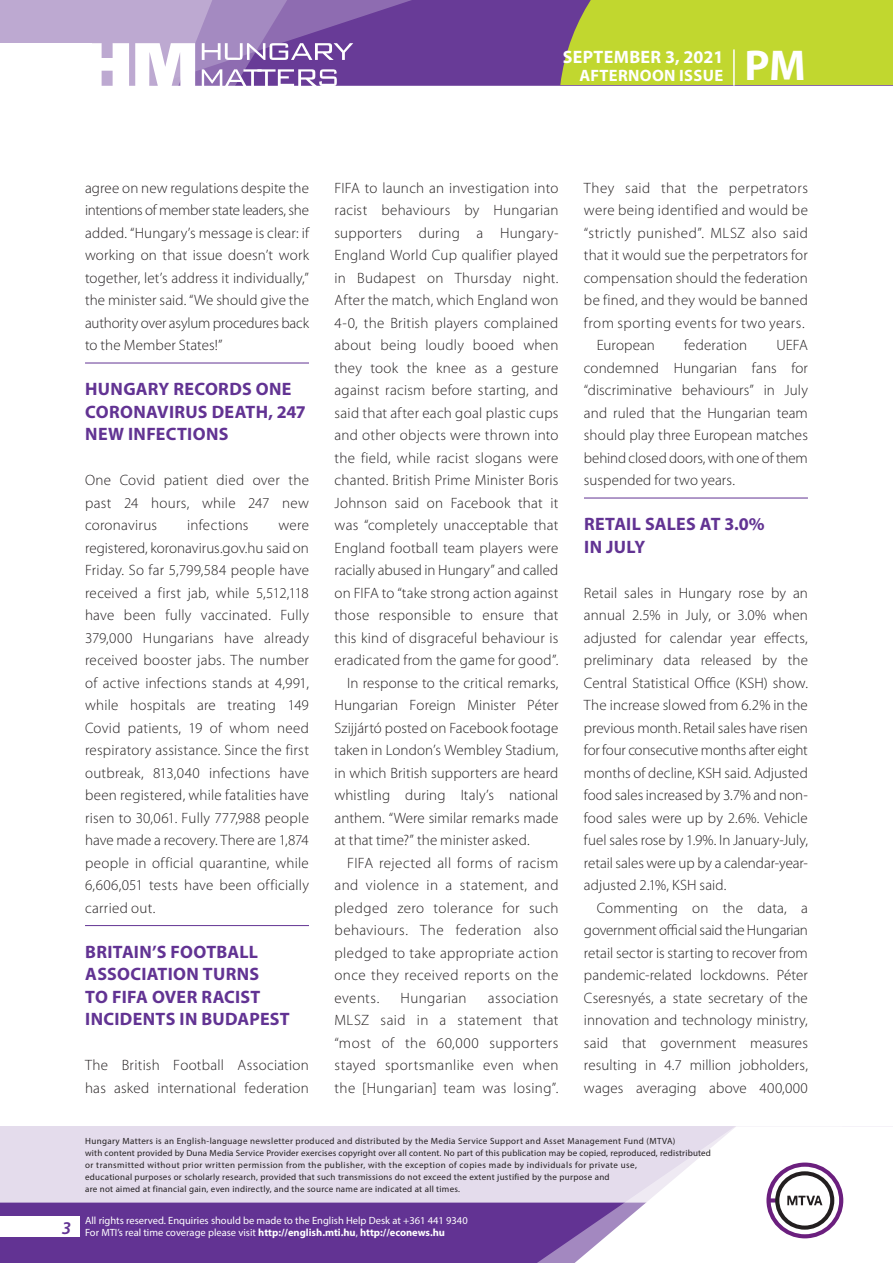
<style>
.page{position:relative;width:893px;height:1263px;background:#fff}
.page>*{position:absolute;margin:0;border:0;box-sizing:border-box;transform-origin:0 0}
.t1{font:700 43.35px "Myriad Pro";color:#fff}
._01_cimsor{font:700 18px/22.5px "Myriad Pro";letter-spacing:.015em;color:#623393}
.t2{font:700 18px "Myriad Pro";letter-spacing:.02em;color:#fff}
.t3{font:italic 600 18px "Myriad Pro";color:#623393}
.t4{font:700 16.5px "Myriad Pro";letter-spacing:.02em;color:#fff}
._03_kenyer_szöveg-1{font:300 15px/22.5px "Myriad Pro";letter-spacing:.015em;color:#231f20;text-align:justify}
._03_kenyer_szöveg-2{font:300 15px/22.5px "Myriad Pro";letter-spacing:.015em;color:#231f20;text-align:justify}
.t5{font:10.5px/12px "Myriad Pro";color:#fff}
.t6{font:9px/12px "Myriad Pro";letter-spacing:.03em;color:#231f20}
.s1{font-weight:700}
</style>
<div class="page">
<div style="left:0;top:1126px;width:893px;height:137px;background:#e4dcec"></div>
<div style="left:0;top:1202px;width:506px;height:61px;background:#623393"></div>
<svg style="left:506px;top:1202px;width:69px;height:61px;background:#6b3e99"></svg>
<svg style="left:575px;top:1126px;width:318px;height:137px"></svg>
<div style="left:0;top:1216px;width:79px;height:20px;background:#fff"></div>
<div style="left:0;top:0;width:893px;height:85px;background:#683b97"></div>
<div style="left:560px;top:0;width:333px;height:85px;background:#c1d72f"></div>
<hr style="left:733px;top:49px;width:2px;height:37px;background:#fff">
<svg style="left:0;top:0;width:479px;height:86px"></svg>
<hr style="left:85px;top:363px;width:224px;height:1px;background:#623393">
<hr style="left:85px;top:925px;width:224px;height:1px;background:#623393">
<hr style="left:584px;top:498px;width:224px;height:1px;background:#623393">
<p class="t2" style="left:563px;top:45px;width:162px">September 3, 2021</p>
<p class="t4" style="left:579px;top:65px;width:144px">AFTERNOON ISSUE</p>
<h1 class="t1" style="left:745px;top:37px;width:63px">PM</h1>
<p class="_03_kenyer_szöveg-2" style="left:85px;top:176px;width:225px">agree on new regulations despite the intentions of member state leaders, she added. “Hungary’s message is clear: if working on that issue doesn’t work together, let’s address it individually,” the minister said. “We should give the authority over asylum procedures back to the Member States!”</p>
<p class="_01_cimsor" style="left:85px;top:377px;width:222px">HUNGARY RECORDS ONE<br>CORONAVIRUS DEATH, 247<br>NEW INFECTIONS</p>
<p class="_03_kenyer_szöveg-1" style="left:85px;top:469px;width:225px">One Covid patient died over the past 24 hours, while 247 new coronavirus</p>
<p class="_03_kenyer_szöveg-1" style="left:187px;top:514px;width:63px">infections</p>
<p class="_03_kenyer_szöveg-1" style="left:85px;top:514px;width:225px;text-indent:193px">were registered, koronavirus.gov.hu said on Friday. So far 5,799,584 people have received a first jab, while 5,512,118 have been fully vaccinated. Fully 379,000 Hungarians have already received booster jabs. The number of active infections stands at 4,991, while hospitals are treating 149<br>Covid patients, 19 of whom need respiratory assistance. Since the first outbreak, 813,040 infections have been registered, while fatalities have risen to 30,061. Fully 777,988 people have made a recovery. There are 1,874 people in official quarantine, while 6,606,051 tests have been officially carried out.</p>
<p class="_01_cimsor" style="left:85px;top:940px;width:206px">BRITAIN’S FOOTBALL<br>ASSOCIATION TURNS<br>TO FIFA OVER RACIST<br>INCIDENTS IN BUDAPEST</p>
<p class="_03_kenyer_szöveg-1" style="left:85px;top:1054px;width:225px">The British Football Association has asked international federation</p>
<p class="_03_kenyer_szöveg-1" style="left:334px;top:176px;width:225px">FIFA to launch an investigation into racist behaviours by Hungarian supporters during a Hungary-England World Cup qualifier played in Budapest on Thursday night.<br>After the match, which England won 4-0, the British players complained about being loudly booed when they took the knee as a gesture against racism before starting, and said that after each goal plastic cups and other objects were thrown into the field, while racist slogans were chanted. British Prime Minister Boris Johnson said on Facebook that it was “completely unacceptable that England football team players were racially abused in Hungary” and called on FIFA to “take strong action against those responsible to ensure that this kind of disgraceful behaviour is eradicated from the game for good”.</p>
<p class="_03_kenyer_szöveg-2" style="left:334px;top:671px;width:225px;text-indent:13px">In response to the critical remarks, Hungarian Foreign Minister Péter Szijjártó posted on Facebook footage taken in London’s Wembley Stadium, in which British supporters are heard whistling during Italy’s national anthem. “Were similar remarks made at that time?” the minister asked.</p>
<p class="_03_kenyer_szöveg-2" style="left:334px;top:851px;width:225px;text-indent:13px">FIFA rejected all forms of racism and violence in a statement, and pledged zero tolerance for such behaviours. The federation also pledged to take appropriate action once they received reports on the events.</p>
<p class="_03_kenyer_szöveg-2" style="left:401px;top:986px;width:68px">Hungarian</p>
<p class="_03_kenyer_szöveg-2" style="left:334px;top:986px;width:225px;text-indent:153px">association MLSZ said in a statement that “most of the 60,000 supporters stayed sportsmanlike even when the [Hungarian] team was losing”.</p>
<p class="_03_kenyer_szöveg-2" style="left:584px;top:176px;width:225px">They said that the perpetrators were being identified and would be “strictly punished”. MLSZ also said that it would sue the perpetrators for compensation should the federation be fined, and they would be banned from sporting events for two years.</p>
<p class="_03_kenyer_szöveg-2" style="left:597px;top:334px;width:60px">European</p>
<p class="_03_kenyer_szöveg-2" style="left:684px;top:334px;width:65px">federation</p>
<p class="_03_kenyer_szöveg-2" style="left:584px;top:334px;width:225px;text-indent:192px">UEFA condemned Hungarian fans for “discriminative behaviours” in July and ruled that the Hungarian team should play three European matches behind closed doors, with one of them suspended for two years.</p>
<p class="_01_cimsor" style="left:584px;top:512px;width:182px">RETAIL SALES AT 3.0%<br>IN JULY</p>
<p class="_03_kenyer_szöveg-1" style="left:584px;top:581px;width:225px">Retail sales in Hungary rose by an annual 2.5% in July, or 3.0% when adjusted for calendar year effects, preliminary data released by the Central Statistical Office (KSH) show.<br>The increase slowed from 6.2% in the previous month. Retail sales have risen for four consecutive months after eight months of decline, KSH said. Adjusted food sales increased by 3.7% and non&shy;food sales were up by 2.6%. Vehicle fuel sales rose by 1.9%. In January-July, retail sales were up by a calendar-year&shy;adjusted 2.1%, KSH said.</p>
<p class="_03_kenyer_szöveg-2" style="left:584px;top:896px;width:225px;text-indent:13px">Commenting on the data, a government official said the Hungarian retail sector is starting to recover from pandemic-related lockdowns. Péter Cseresnyés, a state secretary of the innovation and technology ministry, said that government measures resulting in 4.7 million jobholders, wages averaging above 400,000</p>
<p class="t3" style="left:62px;top:1217px;width:11px">3</p>
<p class="t6" style="left:85px;top:1134px;width:627px">Hungary Matters is an English-language newsletter produced and distributed by the Media Service Support and Asset Management Fund (MTVA)<br>with content provided by Duna Media Service Provider exercises copyright over all content. No part of this publication may be copied, reproduced, redistributed or transmitted without prior written permission from the publisher, with the exception of copies made by individuals for private use,<br>educational purposes or scholarly research, provided that such transmissions do not exceed the extent justified by the purpose and<br>are not aimed at financial gain, even indirectly, and the source name are indicated at all times.</p>
<p class="t5" style="left:85px;top:1214px;width:384px">All rights reserved. Enquiries should be made to the English Help Desk at +361 441 9340<br>For MTI’s real time coverage please visit <span class="s1">http://english.mti.hu</span>, <span class="s1">http://econews.hu</span></p>
</div>
